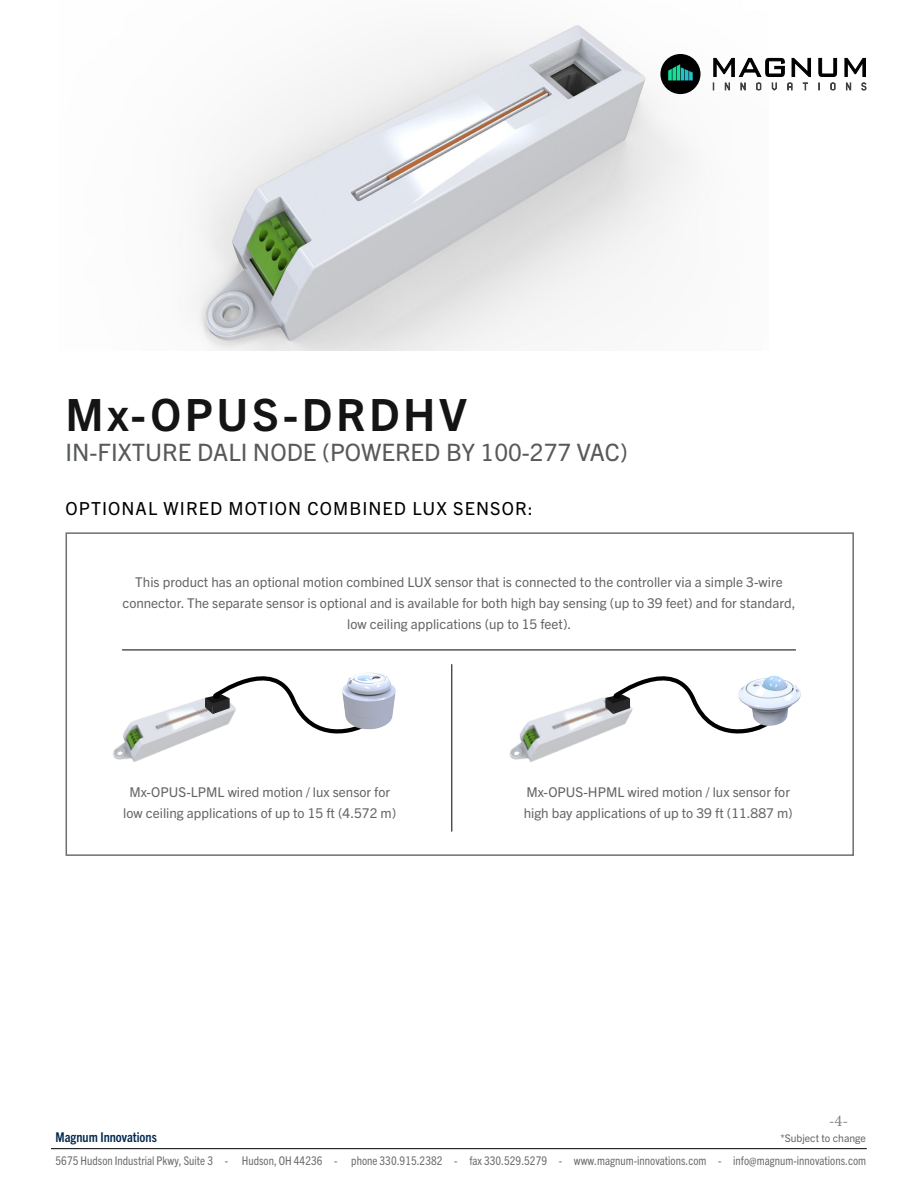
<style>
.page{position:relative;width:918px;height:1188px;background:#fff}
.page>*{position:absolute;margin:0;border:0;box-sizing:border-box;transform-origin:0 0}
.t1{font:700 44.55px "Trade Gothic Next LT Pro";letter-spacing:.08em;color:#141414}
.t2{font:24px "Trade Gothic Next LT Pro";color:#58595b}
.t3{font:18px "Trade Gothic Next LT Pro";letter-spacing:.06em;color:#000}
.t4{font:16.5px "Minion Pro";color:#000}
.t5{font:13.5px/21px "Trade Gothic Next LT Pro";color:#636466;text-align:center}
.t6{font:700 condensed 13.5px "Trade Gothic Next LT Pro";color:#00274d}
.t7{font:condensed 12px "Trade Gothic Next LT Pro";letter-spacing:.005em;color:#6d6e71}
.t8{font:10.5px "Trade Gothic Next LT Pro";color:#636466}
</style>
<div class="page">
<hr style="left:51px;top:1148px;width:816px;height:1px;background:#000">
<div style="left:66px;top:532px;width:788px;height:324px;border:2px solid #6d6e71"></div>
<img style="left:113px;top:698px;width:92px;height:64px">
<img style="left:509px;top:697px;width:96px;height:65px">
<svg style="left:605px;top:676px;width:162px;height:58px"></svg>
<svg style="left:205px;top:676px;width:150px;height:58px"></svg>
<img style="left:737px;top:675px;width:64px;height:51px">
<img style="left:341px;top:672px;width:55px;height:59px">
<hr style="left:452px;top:664px;width:1px;height:168px;background:#000">
<hr style="left:122px;top:650px;width:674px;height:1px;background:#000">
<img style="left:193px;top:25px;width:520px;height:326px">
<svg style="left:713px;top:57px;width:153px;height:34px"></svg>
<div style="left:660px;top:54px;width:41px;height:40px;background:#000;border-radius:50%"></div>
<svg style="left:668px;top:64px;width:25px;height:16px"></svg>
<h1 class="t1" style="left:66px;top:384px;width:403px">Mx-OPUS-DRDHV</h1>
<h2 class="t2" style="left:66px;top:436px;width:564px">IN-FIXTURE DALI NODE (POWERED BY 100-277 VAC)</h2>
<h3 class="t3" style="left:66px;top:496px;width:469px">OPTIONAL WIRED MOTION COMBINED LUX SENSOR:</h3>
<p class="t5" style="left:122px;top:570px;width:675px">This product has an optional motion combined LUX sensor that is connected to the controller via a simple 3-wire connector. The separate sensor is optional and is available for both high bay sensing (up to 39 feet) and for standard, low ceiling applications (up to 15 feet).</p>
<p class="t5" style="left:123px;top:781px;width:274px">Mx-OPUS-LPML wired motion / lux sensor for low ceiling applications of up to 15 ft (4.572 m)</p>
<p class="t5" style="left:524px;top:781px;width:271px;text-align:left">Mx-OPUS-HPML wired motion / lux sensor for high bay applications of up to 39 ft (11.887 m)</p>
<p class="t4" style="left:829px;top:1109px;width:21px">-4-</p>
<p class="t6" style="left:56px;top:1128px;width:103px">Magnum Innovations</p>
<p class="t7" style="left:56px;top:1152px;width:812px">5675 Hudson Industrial Pkwy, Suite 3 - Hudson, OH 44236 - phone 330.915.2382 - fax 330.529.5279 - www.magnum-innovations.com - info@magnum-innovations.com</p>
<p class="t8" style="left:780px;top:1131px;width:87px">*Subject to change</p>
</div>
